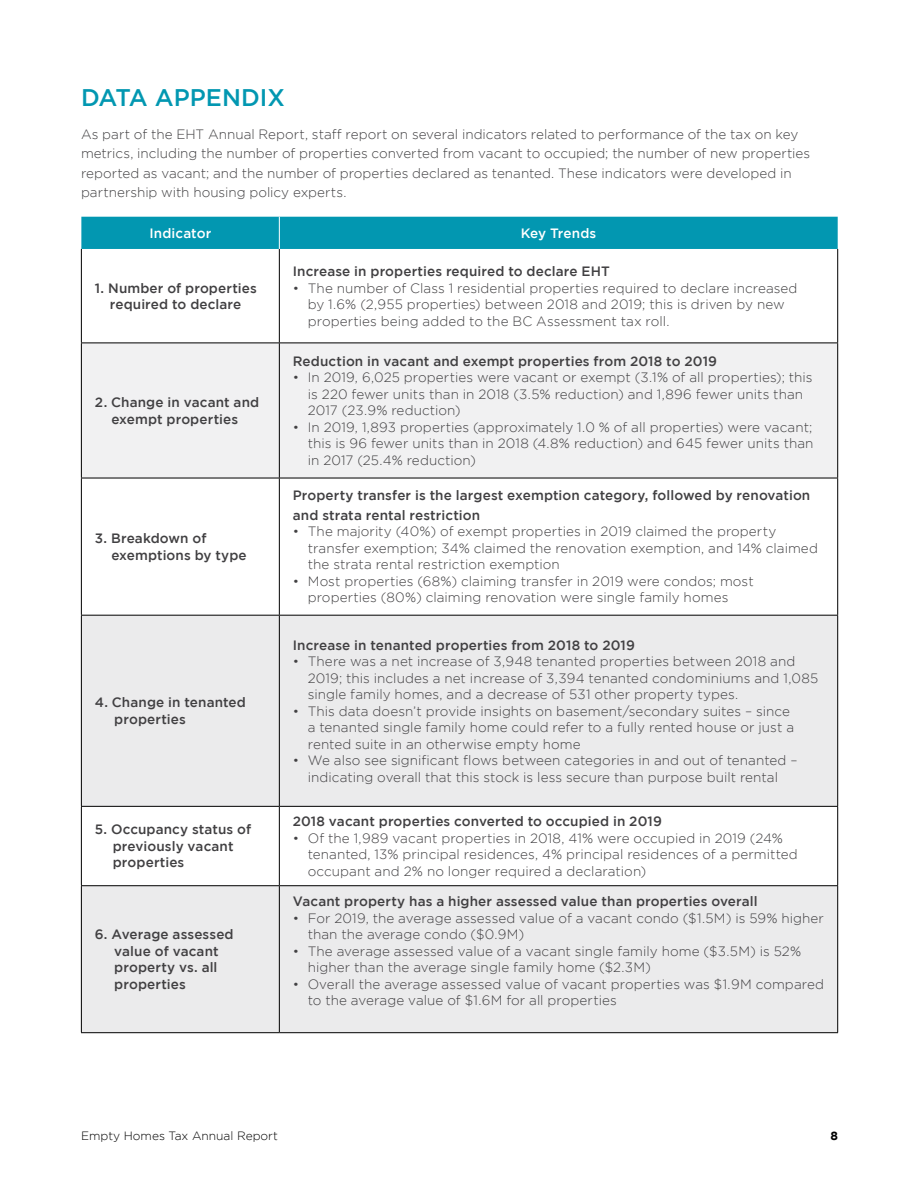
<style>
.page{position:relative;width:918px;height:1188px;background:#fff}
.page>*{position:absolute;margin:0;border:0;box-sizing:border-box;transform-origin:0 0}
.t1{font:500 24px "Gotham";color:#0297b1}
.t2{font:300 13.5px/16.5px "Gotham";letter-spacing:.005em;color:#414042}
.t3{font:500 13.5px/16.5px "Gotham";letter-spacing:.01em;color:#414042}
.t4{font:500 13.5px "Gotham";letter-spacing:.005em;color:#fff}
.t5{font:300 12px "Gotham";color:#000}
.t6{font:700 12px "Gotham";color:#000}
</style>
<div class="page">
<div style="left:81px;top:217px;width:757px;height:32px;background:#0297b1"></div>
<div style="left:82px;top:344px;width:755px;height:134px;background:#f1f1f2"></div>
<svg style="left:82px;top:616px;width:755px;height:416px;fill:#ebebec"></svg>
<hr style="left:279px;top:217px;width:1px;height:32px;background:#fff">
<hr style="left:81px;top:249px;width:1px;height:94px;background:#000">
<hr style="left:279px;top:249px;width:1px;height:94px;background:#000">
<hr style="left:837px;top:249px;width:1px;height:94px;background:#000">
<hr style="left:81px;top:343px;width:198px;height:1px;background:#000">
<hr style="left:81px;top:343px;width:1px;height:135px;background:#000">
<hr style="left:279px;top:343px;width:559px;height:1px;background:#000">
<hr style="left:279px;top:343px;width:1px;height:135px;background:#000">
<hr style="left:837px;top:343px;width:1px;height:135px;background:#000">
<hr style="left:81px;top:478px;width:198px;height:1px;background:#000">
<hr style="left:81px;top:478px;width:1px;height:137px;background:#000">
<hr style="left:279px;top:478px;width:559px;height:1px;background:#000">
<hr style="left:279px;top:478px;width:1px;height:137px;background:#000">
<hr style="left:837px;top:478px;width:1px;height:137px;background:#000">
<hr style="left:81px;top:615px;width:198px;height:1px;background:#000">
<hr style="left:81px;top:616px;width:1px;height:190px;background:#000">
<hr style="left:279px;top:615px;width:559px;height:1px;background:#000">
<hr style="left:279px;top:616px;width:1px;height:190px;background:#000">
<hr style="left:837px;top:616px;width:1px;height:190px;background:#000">
<hr style="left:81px;top:806px;width:198px;height:1px;background:#000">
<hr style="left:81px;top:807px;width:1px;height:78px;background:#000">
<hr style="left:279px;top:806px;width:559px;height:1px;background:#000">
<hr style="left:279px;top:807px;width:1px;height:78px;background:#000">
<hr style="left:837px;top:807px;width:1px;height:78px;background:#000">
<hr style="left:81px;top:885px;width:198px;height:1px;background:#000">
<hr style="left:81px;top:886px;width:1px;height:146px;background:#000">
<hr style="left:279px;top:885px;width:559px;height:1px;background:#000">
<hr style="left:279px;top:886px;width:1px;height:146px;background:#000">
<hr style="left:837px;top:886px;width:1px;height:146px;background:#000">
<hr style="left:81px;top:1032px;width:198px;height:1px;background:#000">
<hr style="left:279px;top:1032px;width:559px;height:1px;background:#000">
<h1 class="t1" style="left:81px;top:84px;width:205px">DATA APPENDIX</h1>
<p class="t2" style="left:81px;top:124px;width:731px;line-height:19.5px">As part of the EHT Annual Report, staff report on several indicators related to performance of the tax on key metrics, including the number of properties converted from vacant to occupied; the number of new properties reported as vacant; and the number of properties declared as tenanted. These indicators were developed in partnership with housing policy experts.</p>
<p class="t4" style="left:149px;top:225px;width:63px">Indicator</p>
<p class="t4" style="left:521px;top:225px;width:77px">Key Trends</p>
<p class="t3" style="left:95px;top:279px;width:163px;text-align:center">1. Number of properties required to declare</p>
<p class="t3" style="left:95px;top:394px;width:166px;text-align:center">2. Change in vacant and exempt properties</p>
<p class="t3" style="left:111px;top:530px;width:137px;text-indent:-16px">3. Breakdown of exemptions by type</p>
<p class="t3" style="left:114px;top:694px;width:133px;text-indent:-19px">4. Change in tenanted properties</p>
<p class="t3" style="left:113px;top:821px;width:140px;text-indent:-18px">5. Occupancy status of previously vacant properties</p>
<p class="t3" style="left:114px;top:926px;width:121px;text-indent:-19px">6. Average assessed value of vacant property vs. all properties</p>
<p class="t3" style="left:293px;top:263px;width:318px">Increase in properties required to declare EHT</p>
<p class="t2" style="left:308px;top:279px;width:491px;text-indent:-15px">• The number of Class 1 residential properties required to declare increased by 1.6% (2,955 properties) between 2018 and 2019; this is driven by new properties being added to the BC Assessment tax roll.</p>
<p class="t3" style="left:293px;top:353px;width:426px">Reduction in vacant and exempt properties from 2018 to 2019</p>
<p class="t2" style="left:308px;top:369px;width:506px;text-indent:-15px">• In 2019, 6,025 properties were vacant or exempt (3.1% of all properties); this is 220 fewer units than in 2018 (3.5% reduction) and 1,896 fewer units than<br>2017 (23.9% reduction)</p>
<p class="t2" style="left:308px;top:419px;width:507px;text-align:justify;text-indent:-15px">• In 2019, 1,893 properties (approximately 1.0 % of all properties) were vacant; this is 96 fewer units than in 2018 (4.8% reduction) and 645 fewer units than in 2017 (25.4% reduction)</p>
<p class="t3" style="left:293px;top:486px;width:519px;line-height:19.5px">Property transfer is the largest exemption category, followed by renovation and strata rental restriction</p>
<p class="t2" style="left:308px;top:523px;width:512px;text-indent:-15px">• The majority (40%) of exempt properties in 2019 claimed the property transfer exemption; 34% claimed the renovation exemption, and 14% claimed the strata rental restriction exemption</p>
<p class="t2" style="left:308px;top:573px;width:447px;text-indent:-15px">• Most properties (68%) claiming transfer in 2019 were condos; most properties (80%) claiming renovation were single family homes</p>
<p class="t3" style="left:293px;top:636px;width:344px">Increase in tenanted properties from 2018 to 2019</p>
<p class="t2" style="left:308px;top:653px;width:512px;text-indent:-15px">• There was a net increase of 3,948 tenanted properties between 2018 and<br>2019; this includes a net increase of 3,394 tenanted condominiums and 1,085 single family homes, and a decrease of 531 other property types.</p>
<p class="t2" style="left:308px;top:702px;width:488px;text-indent:-15px">• This data doesn’t provide insights on basement/secondary suites – since a tenanted single family home could refer to a fully rented house or just a rented suite in an otherwise empty home</p>
<p class="t2" style="left:293px;top:752px;width:506px;text-align:center">• We also see significant flows between categories in and out of tenanted – indicating overall that this stock is less secure than purpose built rental</p>
<p class="t3" style="left:293px;top:813px;width:371px">2018 vacant properties converted to occupied in 2019</p>
<p class="t2" style="left:308px;top:829px;width:492px;text-indent:-15px">• Of the 1,989 vacant properties in 2018, 41% were occupied in 2019 (24% tenanted, 13% principal residences, 4% principal residences of a permitted occupant and 2% no longer required a declaration)</p>
<p class="t3" style="left:293px;top:893px;width:466px">Vacant property has a higher assessed value than properties overall</p>
<p class="t2" style="left:308px;top:910px;width:518px;text-indent:-15px">• For 2019, the average assessed value of a vacant condo ($1.5M) is 59% higher than the average condo ($0.9M)</p>
<p class="t2" style="left:308px;top:943px;width:495px;text-indent:-15px">• The average assessed value of a vacant single family home ($3.5M) is 52% higher than the average single family home ($2.3M)</p>
<p class="t2" style="left:308px;top:976px;width:518px;text-indent:-15px">• Overall the average assessed value of vacant properties was $1.9M compared to the average value of $1.6M for all properties</p>
<p class="t5" style="left:81px;top:1129px;width:198px">Empty Homes Tax Annual Report</p>
<p class="t6" style="left:831px;top:1129px;width:9px">8</p>
</div>
